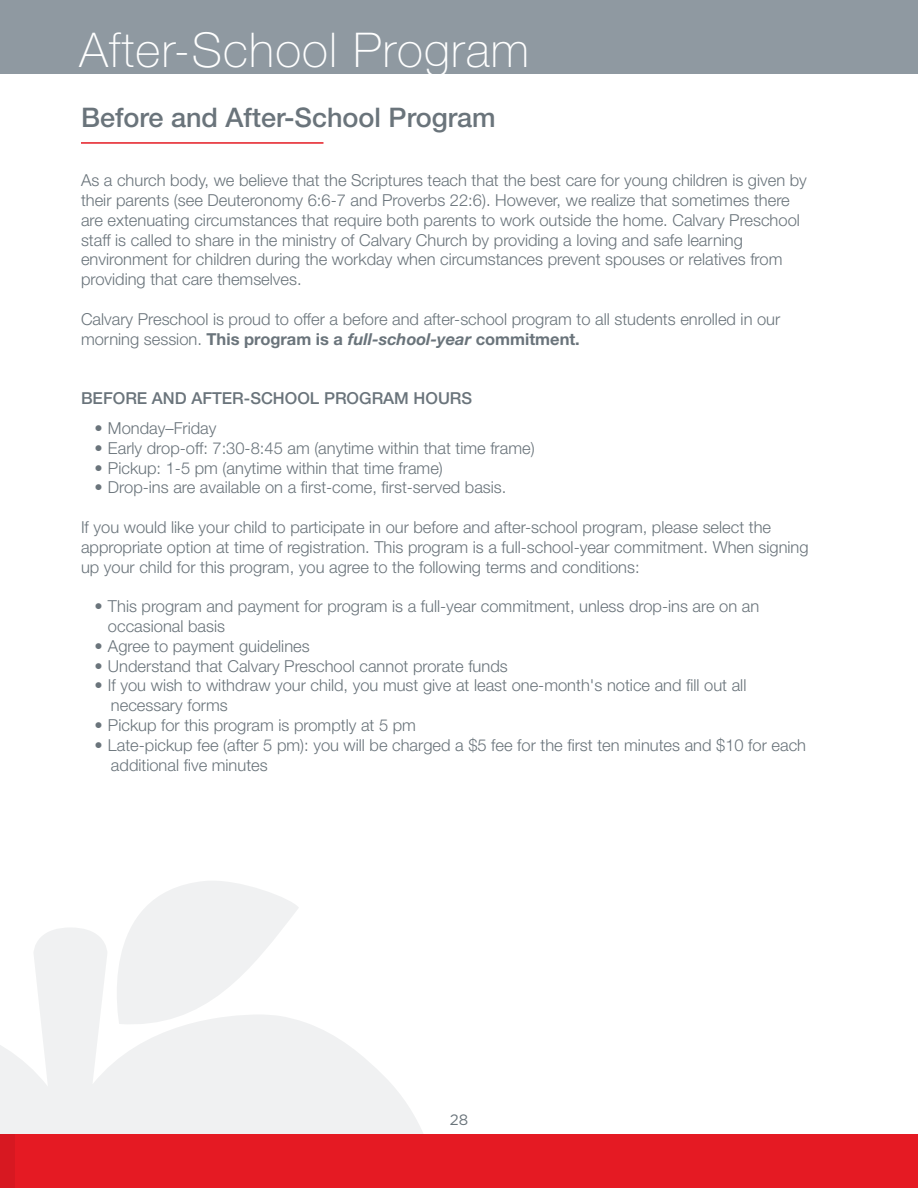
<style>
.page{position:relative;width:918px;height:1188px;background:#fff}
.page>*{position:absolute;margin:0;border:0;box-sizing:border-box;transform-origin:0 0}
.t1{font:100 48px "Helvetica Neue LT Std";letter-spacing:.025em;color:#fff}
.t2{font:500 27px "Helvetica Neue LT Std";color:#6a747b}
.t3{font:300 16.5px/19.8px "Helvetica Neue LT Std";color:#6a747b}
.t4{font:500 16.5px "Helvetica Neue LT Std";color:#6a747b}
.t5{font:15px "Gotham";color:#6a747b}
.s1{font-weight:700}
.s2{font-weight:700;font-style:italic}
</style>
<div class="page">
<div style="left:0;top:0;width:918px;height:74px;background:#8f99a1"></div>
<hr style="left:81px;top:142px;width:242px;height:2px;background:#e51a23">
<svg style="left:0;top:928px;width:423px;height:260px;fill:#f0f1f2"></svg>
<svg style="left:94px;top:881px;width:205px;height:149px"></svg>
<div style="left:16px;top:1134px;width:902px;height:54px;background:#e51a23"></div>
<h1 class="t1" style="left:80px;top:22px;width:451px">After-School Program</h1>
<h2 class="t2" style="left:81px;top:101px;width:416px">Before and After-School Program</h2>
<p class="t3" style="left:81px;top:170px;width:727px">As a church body, we believe that the Scriptures teach that the best care for young children is given by their parents (see Deuteronomy 6:6-7 and Proverbs 22:6). However, we realize that sometimes there are extenuating circumstances that require both parents to work outside the home. Calvary Preschool staff is called to share in the ministry of Calvary Church by providing a loving and safe learning environment for children during the workday when circumstances prevent spouses or relatives from providing that care themselves.</p>
<p class="t3" style="left:81px;top:309px;width:701px">Calvary Preschool is proud to offer a before and after-school program to all students enrolled in our morning session. <span class="s1">This program is a</span> <span class="s2">full-school-year</span> <span class="s1">commitment.</span></p>
<p class="t4" style="left:81px;top:388px;width:393px">BEFORE AND AFTER-SCHOOL PROGRAM HOURS</p>
<p class="t3" style="left:94px;top:418px;width:123px">• Monday–Friday</p>
<p class="t3" style="left:94px;top:438px;width:442px">• Early drop-off: 7:30-8:45 am (anytime within that time frame)</p>
<p class="t3" style="left:94px;top:458px;width:350px">• Pickup: 1-5 pm (anytime within that time frame)</p>
<p class="t3" style="left:94px;top:477px;width:414px">• Drop-ins are available on a first-come, first-served basis.</p>
<p class="t3" style="left:81px;top:517px;width:729px">If you would like your child to participate in our before and after-school program, please select the appropriate option at time of registration. This program is a full-school-year commitment. When signing up your child for this program, you agree to the following terms and conditions:</p>
<p class="t3" style="left:108px;top:596px;width:653px;text-indent:-13px">• This program and payment for program is a full-year commitment, unless drop-ins are on an occasional basis</p>
<p class="t3" style="left:94px;top:636px;width:217px">• Agree to payment guidelines</p>
<p class="t3" style="left:94px;top:656px;width:415px">• Understand that Calvary Preschool cannot prorate funds</p>
<p class="t3" style="left:111px;top:675px;width:637px;text-indent:-16px">• If you wish to withdraw your child, you must give at least one-month's notice and fill out all necessary forms</p>
<p class="t3" style="left:94px;top:715px;width:323px">• Pickup for this program is promptly at 5 pm</p>
<p class="t3" style="left:111px;top:735px;width:697px;text-indent:-17px">• Late-pickup fee (after 5 pm): you will be charged a $5 fee for the first ten minutes and $10 for each additional five minutes</p>
<p class="t5" style="left:450px;top:1111px;width:20px">28</p>
</div>
